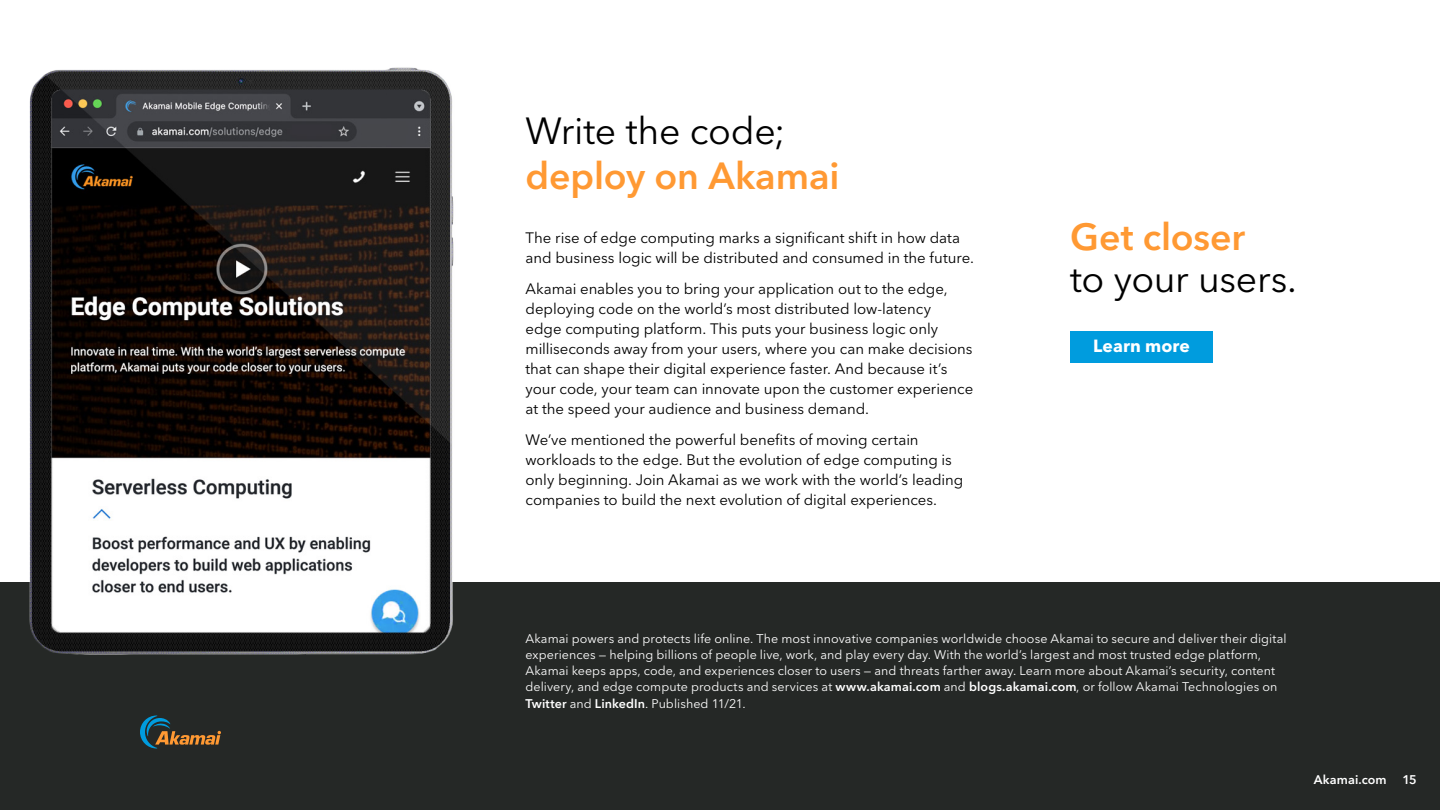
<style>
.page{position:relative;width:1440px;height:810px;background:#fff}
.page>*{position:absolute;margin:0;border:0;box-sizing:border-box;transform-origin:0 0}
.t1{font:600 37.5px/45px "Avenir Next LT Pro";letter-spacing:-.005em;color:#f93}
.t2{font:37.5px/42.5px "Avenir Next LT Pro";letter-spacing:-.01em;color:#000}
.t3{font:700 17.5px "Avenir Next LT Pro";letter-spacing:.005em;color:#fff}
.Body_Copy{font:15px/20px "Avenir Next LT Pro";letter-spacing:-.005em;color:#000}
.t4{font:12.5px/16.2px "Avenir Next LT Pro";letter-spacing:.005em;color:#fff}
.t5{font:600 12.5px "Avenir Next LT Pro";letter-spacing:.01em;color:#fff}
.s1{font-weight:400;color:#000}
.s2{font-weight:600;color:#f93}
.s3{font-weight:600}
</style>
<div class="page">
<div style="left:0;top:582px;width:1440px;height:228px;background:#252826"></div>
<div style="left:1070px;top:331px;width:143px;height:31px;background:#009cde"></div>
<img style="left:29px;top:67px;width:425px;height:588px">
<svg style="left:140px;top:715px;width:81px;height:34px"></svg>
<p class="t1" style="left:526px;top:108px;width:315px"><span class="s1">Write the code; </span>deploy on Akamai</p>
<p class="Body_Copy" style="left:526px;top:227px;width:450px">The rise of edge computing marks a significant shift in how data and business logic will be distributed and consumed in the future.</p>
<p class="Body_Copy" style="left:526px;top:279px;width:449px">Akamai enables you to bring your application out to the edge, deploying code on the world’s most distributed low-latency<br>edge computing platform. This puts your business logic only milliseconds away from your users, where you can make decisions that can shape their digital experience faster. And because it’s your code, your team can innovate upon the customer experience at the speed your audience and business demand.</p>
<p class="Body_Copy" style="left:526px;top:430px;width:439px">We’ve mentioned the powerful benefits of moving certain workloads to the edge. But the evolution of edge computing is only beginning. Join Akamai as we work with the world’s leading companies to build the next evolution of digital experiences.</p>
<p class="t2" style="left:1070px;top:215px;width:228px"><span class="s2">Get closer<br></span>to your users.</p>
<p class="t3" style="left:1093px;top:335px;width:98px">Learn more</p>
<p class="t4" style="left:526px;top:630px;width:763px">Akamai powers and protects life online. The most innovative companies worldwide choose Akamai to secure and deliver their digital experiences — helping billions of people live, work, and play every day. With the world’s largest and most trusted edge platform, Akamai keeps apps, code, and experiences closer to users — and threats farther away. Learn more about Akamai’s security, content delivery, and edge compute products and services at <span class="s3">www.akamai.com</span> and <span class="s3">blogs.akamai.com</span>, or follow Akamai Technologies on <span class="s3">Twitter</span> and <span class="s3">LinkedIn</span>. Published 11/21.</p>
<p class="t5" style="left:1314px;top:772px;width:105px">Akamai.com 15</p>
</div>
